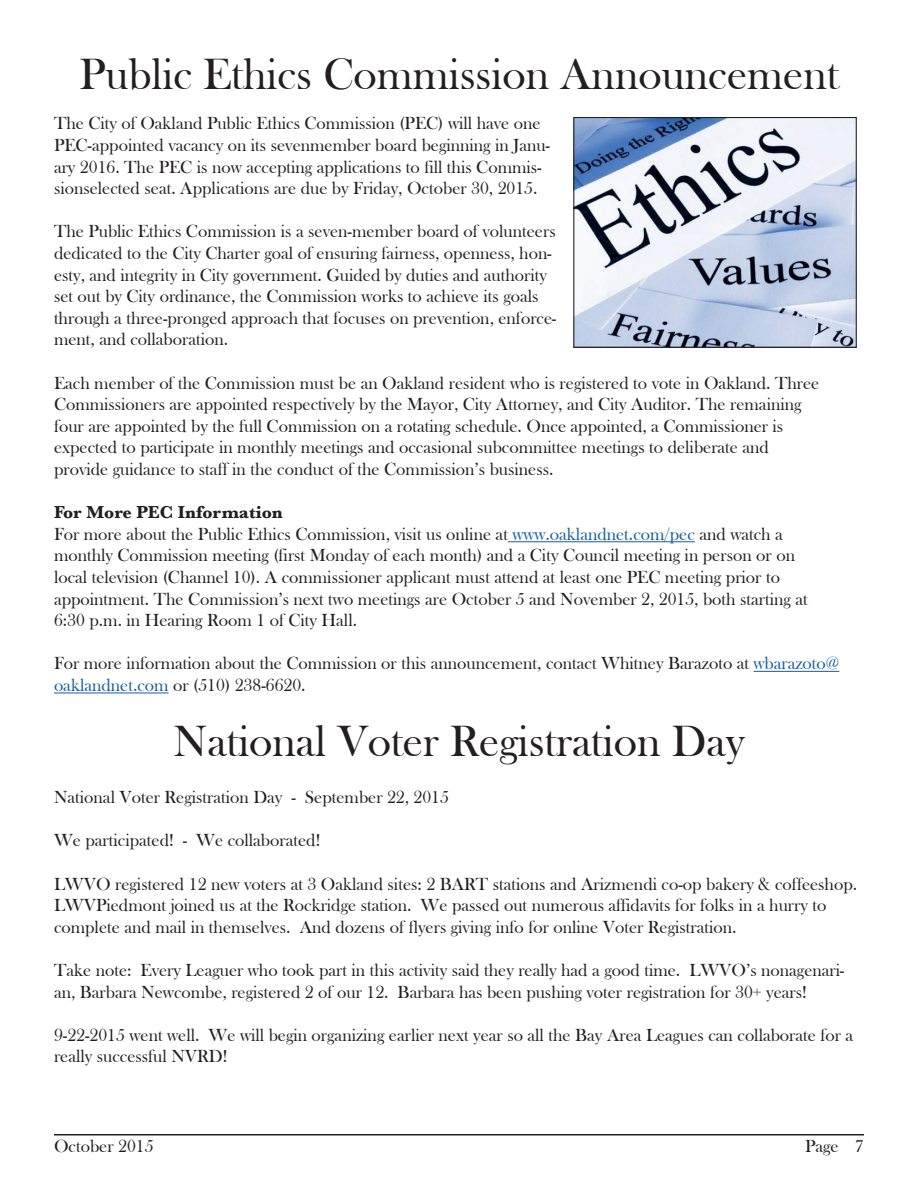
<style>
.page{position:relative;width:918px;height:1188px;background:#fff}
.page>*{position:absolute;margin:0;border:0;box-sizing:border-box;transform-origin:0 0}
.t1{font:45px "Bask Old Face";color:#231f20}
.t2{font:18px/21.6px "Bask Old Face";color:#231f20}
.t3{font:700 18px "Baskerville";color:#231f20}
.s1{color:#175d9e}
</style>
<div class="page">
<hr style="left:54px;top:1134px;width:810px;height:2px;background:#231f20">
<hr style="left:508px;top:541px;width:187px;height:1px;background:#175d9e">
<hr style="left:753px;top:671px;width:86px;height:1px;background:#175d9e">
<hr style="left:54px;top:693px;width:115px;height:1px;background:#175d9e">
<img style="left:575px;top:119px;width:280px;height:227px">
<div style="left:573px;top:117px;width:284px;height:231px;border:1px solid #231f20"></div>
<h1 class="t1" style="left:79px;top:50px;width:761px">Public Ethics Commission Announcement</h1>
<p class="t2" style="left:54px;top:113px;width:498px">The City of Oakland Public Ethics Commission (PEC) will have one PEC-appointed vacancy on its sevenmember board beginning in Janu&shy;ary 2016. The PEC is now accepting applications to fill this Commis&shy;sionselected seat. Applications are due by Friday, October 30, 2015.</p>
<p class="t2" style="left:54px;top:221px;width:504px">The Public Ethics Commission is a seven-member board of volunteers dedicated to the City Charter goal of ensuring fairness, openness, hon&shy;esty, and integrity in City government. Guided by duties and authority set out by City ordinance, the Commission works to achieve its goals through a three-pronged approach that focuses on prevention, enforce&shy;ment, and collaboration.</p>
<p class="t2" style="left:54px;top:372px;width:767px">Each member of the Commission must be an Oakland resident who is registered to vote in Oakland. Three Commissioners are appointed respectively by the Mayor, City Attorney, and City Auditor. The remaining four are appointed by the full Commission on a rotating schedule. Once appointed, a Commissioner is expected to participate in monthly meetings and occasional subcommittee meetings to deliberate and provide guidance to staff in the conduct of the Commission’s business.</p>
<p class="t3" style="left:54px;top:500px;width:230px">For More PEC Information</p>
<p class="t2" style="left:54px;top:523px;width:755px">For more about the Public Ethics Commission, visit us online at <span class="s1">www.oaklandnet.com/pec</span> and watch a monthly Commission meeting (first Monday of each month) and a City Council meeting in person or on local television (Channel 10). A commissioner applicant must attend at least one PEC meeting prior to appointment. The Commission’s next two meetings are October 5 and November 2, 2015, both starting at 6:30 p.m. in Hearing Room 1 of City Hall.</p>
<p class="t2" style="left:54px;top:653px;width:787px">For more information about the Commission or this announcement, contact Whitney Barazoto at <span class="s1">wbarazoto@ oaklandnet.com</span> or (510) 238-6620.</p>
<h1 class="t1" style="left:173px;top:717px;width:573px">National Voter Registration Day</h1>
<p class="t2" style="left:54px;top:787px;width:397px">National Voter Registration Day - September 22, 2015</p>
<p class="t2" style="left:54px;top:830px;width:268px">We participated! - We collaborated!</p>
<p class="t2" style="left:54px;top:873px;width:805px">LWVO registered 12 new voters at 3 Oakland sites: 2 BART stations and Arizmendi co-op bakery &amp; coffeeshop.<br>LWVPiedmont joined us at the Rockridge station. We passed out numerous affidavits for folks in a hurry to complete and mail in themselves. And dozens of flyers giving info for online Voter Registration.</p>
<p class="t2" style="left:54px;top:960px;width:792px">Take note: Every Leaguer who took part in this activity said they really had a good time. LWVO’s nonagenari&shy;an, Barbara Newcombe, registered 2 of our 12. Barbara has been pushing voter registration for 30+ years!</p>
<p class="t2" style="left:54px;top:1025px;width:801px">9-22-2015 went well. We will begin organizing earlier next year so all the Bay Area Leagues can collaborate for a really successful NVRD!</p>
<p class="t2" style="left:54px;top:1135px;width:101px">October 2015</p>
<p class="t2" style="left:805px;top:1135px;width:60px">Page 7</p>
</div>
